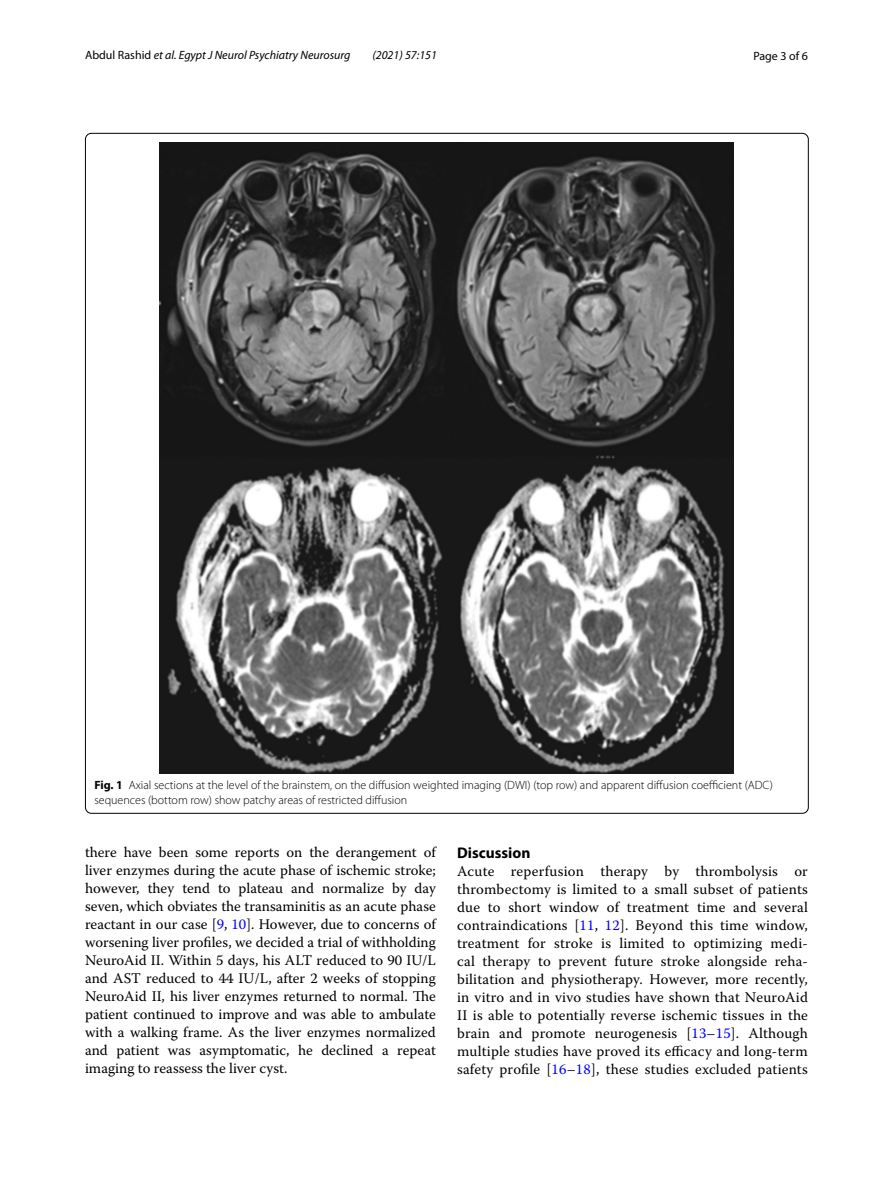
<style>
.page{position:relative;width:893px;height:1187px;background:#fff}
.page>*{position:absolute;margin:0;border:0;box-sizing:border-box;transform-origin:0 0}
.t1{font:700 15.45px "Myriad Pro";color:#000}
.t2{font:14.7px/18px "Warnock Pro";letter-spacing:.01em;color:#000;text-align:justify}
.t3{font:300 12px/15px "Myriad Pro";color:#000}
.t4{font:italic 12px "Myriad Pro";color:#000}
.t5{font:12px "Myriad Pro";color:#000}
.s1{font-style:normal}
.s2{font-weight:700}
.s3{color:#00f}
</style>
<div class="page">
<img style="left:160px;top:142px;width:574px;height:631px">
<p class="t4" style="left:85px;top:48px;width:267px"><span class="s1">Abdul Rashid</span> et al. Egypt J Neurol Psychiatry Neurosurg</p>
<p class="t4" style="left:372px;top:48px;width:66px">(2021) 57:151</p>
<p class="t5" style="left:753px;top:48px;width:56px">Page 3 of 6</p>
<p class="t3" style="left:94px;top:777px;width:680px"><span class="s2">Fig. 1</span> Axial sections at the level of the brainstem, on the diffusion weighted imaging (DWI) (top row) and apparent diffusion coefficient (ADC) sequences (bottom row) show patchy areas of restricted diffusion</p>
<p class="t2" style="left:85px;top:842px;width:352px">there have been some reports on the derangement of liver enzymes during the acute phase of ischemic stroke; however, they tend to plateau and normalize by day seven, which obviates the transaminitis as an acute phase reactant in our case [<span class="s3">9</span>, <span class="s3">10</span>]. However, due to concerns of worsening liver profiles, we decided a trial of withholding NeuroAid II. Within 5 days, his ALT reduced to 90 IU/L and AST reduced to 44 IU/L, after 2 weeks of stopping NeuroAid II, his liver enzymes returned to normal. The patient continued to improve and was able to ambulate with a walking frame. As the liver enzymes normalized and patient was asymptomatic, he declined a repeat imaging to reassess the liver cyst.</p>
<p class="t1" style="left:457px;top:842px;width:75px">Discussion</p>
<p class="t2" style="left:457px;top:861px;width:352px">Acute reperfusion therapy by thrombolysis or thrombectomy is limited to a small subset of patients due to short window of treatment time and several contraindications [<span class="s3">11</span>, <span class="s3">12</span>]. Beyond this time window, treatment for stroke is limited to optimizing medi&shy;cal therapy to prevent future stroke alongside reha&shy;bilitation and physiotherapy. However, more recently, in vitro and in vivo studies have shown that NeuroAid II is able to potentially reverse ischemic tissues in the brain and promote neurogenesis [<span class="s3">13</span>–<span class="s3">15</span>]. Although multiple studies have proved its efficacy and long-term safety profile [<span class="s3">16</span>–<span class="s3">18</span>], these studies excluded patients</p>
</div>
